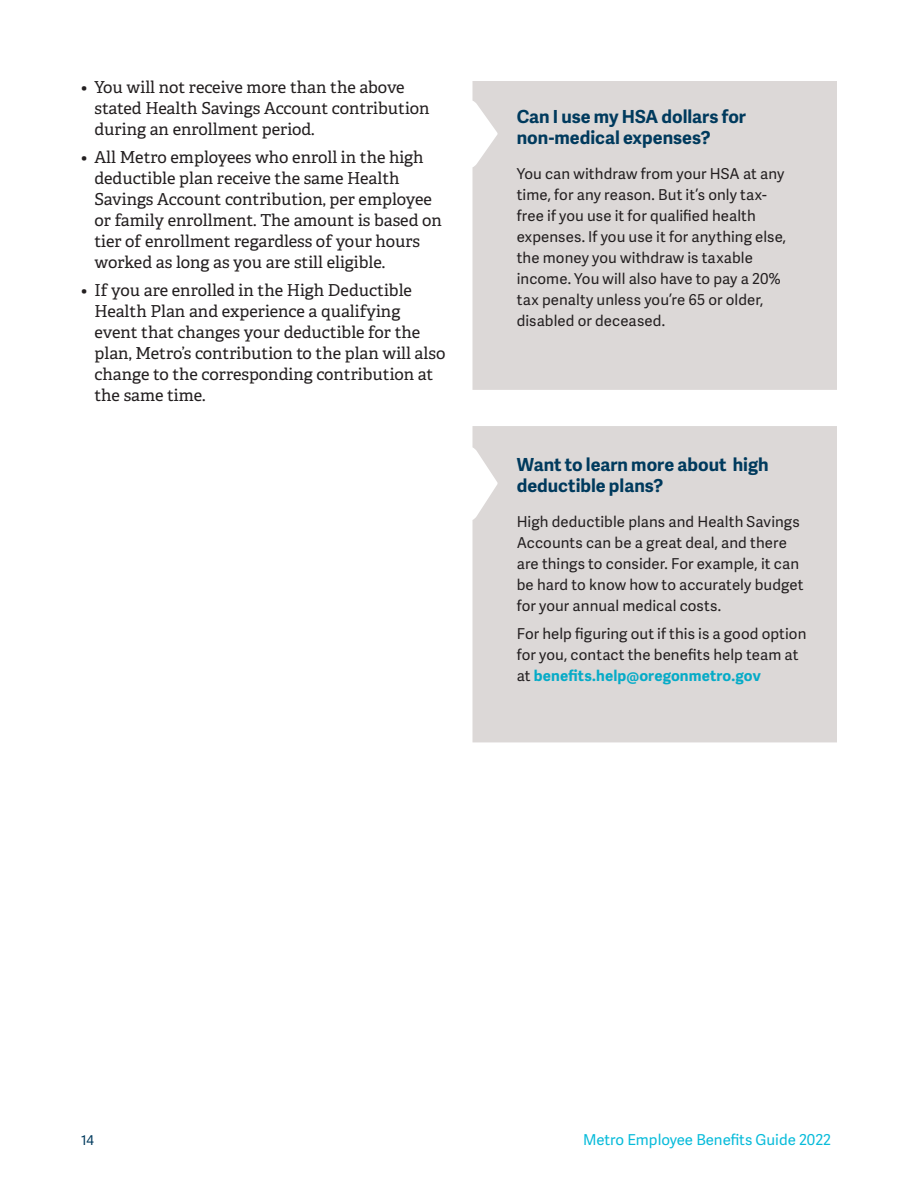
<style>
.page{position:relative;width:918px;height:1188px;background:#fff}
.page>*{position:absolute;margin:0;border:0;box-sizing:border-box;transform-origin:0 0}
.callout_box_header{font:700 18px/21px "Adelle Sans";color:#003a5d}
.t1{font:16.5px/21px "Adelle PE";color:#231f20}
.callout_box_body_cop{font:15px/21px "Adelle Sans";letter-spacing:.005em;color:#231f20}
.t2{font:15px "Adelle Sans";color:#07bbda}
.t3{font:13.5px "Adelle Sans";color:#003a5d}
.s1{font-weight:700;color:#06abc7}
</style>
<div class="page">
<div style="left:472px;top:81px;width:365px;height:309px;background:#dcd8d7"></div>
<div style="left:472px;top:426px;width:365px;height:316px;background:#dcd8d7"></div>
<p class="t1" style="left:94px;top:76px;width:337px;text-indent:-14px">• You will not receive more than the above stated Health Savings Account contribution during an enrollment period.</p>
<p class="t1" style="left:94px;top:146px;width:349px;text-indent:-14px">• All Metro employees who enroll in the high deductible plan receive the same Health Savings Account contribution, per employee or family enrollment. The amount is based on tier of enrollment regardless of your hours worked as long as you are still eligible.</p>
<p class="t1" style="left:94px;top:279px;width:352px;text-indent:-14px">• If you are enrolled in the High Deductible Health Plan and experience a qualifying event that changes your deductible for the plan, Metro’s contribution to the plan will also change to the corresponding contribution at the same time.</p>
<p class="callout_box_header" style="left:517px;top:105px;width:231px">Can I use my HSA dollars for non-medical expenses?</p>
<p class="callout_box_body_cop" style="left:517px;top:162px;width:271px">You can withdraw from your HSA at any time, for any reason. But it’s only tax&shy;free if you use it for qualified health expenses. If you use it for anything else, the money you withdraw is taxable income. You will also have to pay a 20% tax penalty unless you’re 65 or older, disabled or deceased.</p>
<p class="callout_box_header" style="left:517px;top:454px;width:253px">Want to learn more about high deductible plans?</p>
<p class="callout_box_body_cop" style="left:517px;top:511px;width:288px">High deductible plans and Health Savings Accounts can be a great deal, and there are things to consider. For example, it can be hard to know how to accurately budget for your annual medical costs.</p>
<p class="callout_box_body_cop" style="left:517px;top:622px;width:291px">For help figuring out if this is a good option for you, contact the benefits help team at at <span class="s1">benefits.help@oregonmetro.gov</span></p>
<p class="t3" style="left:81px;top:1131px;width:14px">14</p>
<p class="t2" style="left:583px;top:1129px;width:249px">Metro Employee Benefits Guide 2022</p>
</div>
